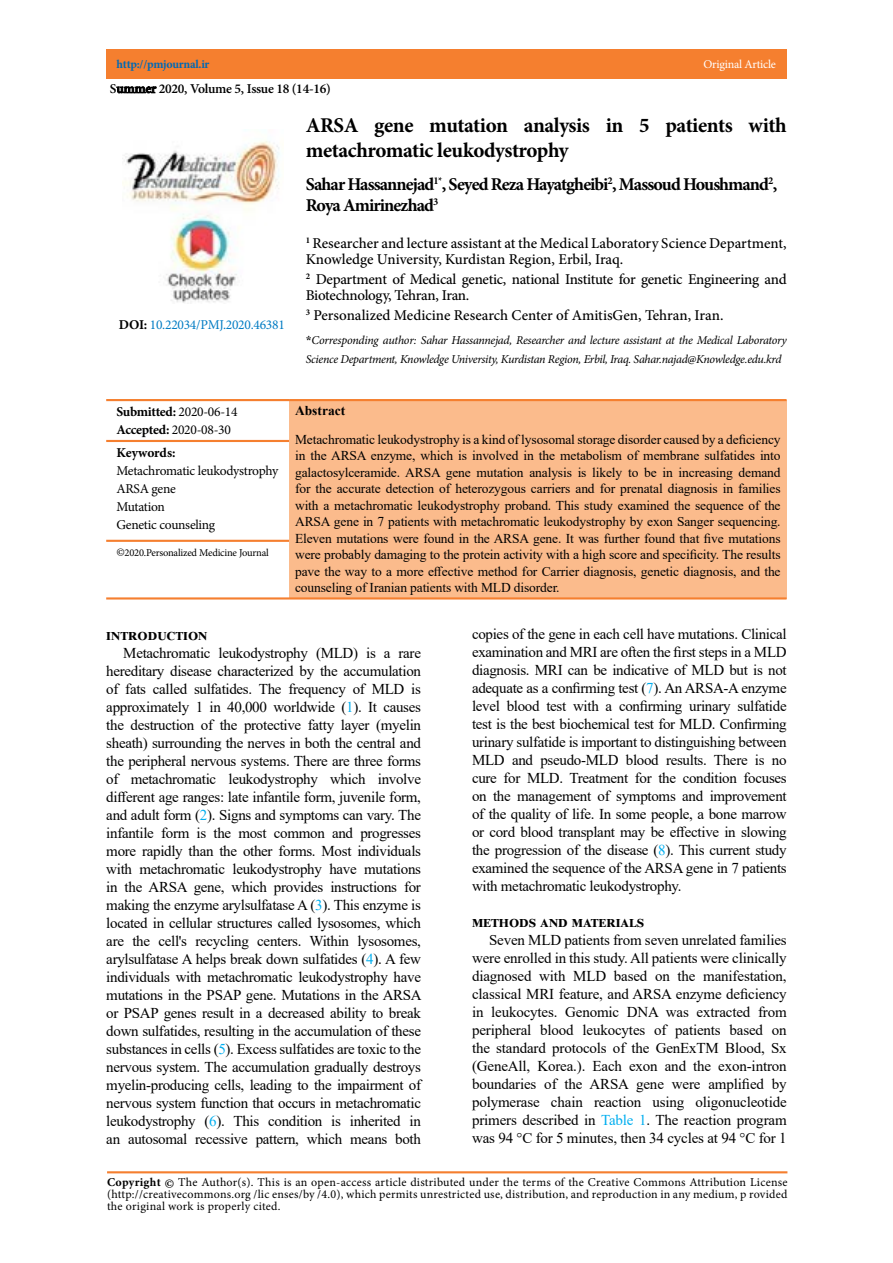
<style>
.page{position:relative;width:893px;height:1263px;background:#fff}
.page>*{position:absolute;margin:0;border:0;box-sizing:border-box;transform-origin:0 0}
.t1{font:700 21px/25.2px "Minion Pro";letter-spacing:-.02em;color:#000}
.t2{font:700 18px/21px "Minion Pro";letter-spacing:-.05em;color:#000}
.t3{font:700 16.5px "Times New Roman";letter-spacing:.025em;color:#000}
.t4{font:15px/18px "Times New Roman";letter-spacing:-.02em;color:#000;text-align:justify}
.t5{font:500 15px/15.8px "Minion Pro";letter-spacing:-.01em;color:#000}
.t6{font:13.5px/16.5px "Times New Roman";letter-spacing:-.01em;color:#000;text-align:justify}
.t7{font:13.5px/18px "Minion Pro";letter-spacing:-.02em;color:#000}
.t8{font:600 13.5px "Minion Pro";letter-spacing:-.02em;color:#000}
.t9{font:13.5px "Minion Pro";letter-spacing:-.02em;color:#007bc3}
.t10{font:700 13.5px "Minion Pro";letter-spacing:-.005em;color:#000}
.t11{font:700 13.5px "Times New Roman";color:#000}
.t12{font:12px/12px "Minion Pro";letter-spacing:.015em;color:#000;text-align:justify}
.t13{font:italic 12px/19.5px "Minion Pro";letter-spacing:-.025em;color:#000}
.t14{font:700 12px "Minion Pro";letter-spacing:-.02em;color:#0069b5}
.t15{font:12px "Minion Pro";letter-spacing:-.02em;color:#fff}
.t16{font:10.5px "Minion Pro";letter-spacing:-.02em;color:#000}
.s1{font-weight:700;color:#000}
.s2{font-family:"Times New Roman";font-weight:700;font-style:normal}
.s3{font-weight:700}
.s4{font-size:12px}
.s5{color:#00aeef}
.s6{font-weight:700;font-size:13.5px}
</style>
<div class="page">
<div style="left:106px;top:50px;width:681px;height:29px;background:#f57f2f"></div>
<hr style="left:107px;top:1171px;width:680px;height:2px;background:#f57f2f">
<div style="left:289px;top:400px;width:498px;height:198px;background:#fbbb8c"></div>
<hr style="left:106px;top:399px;width:183px;height:2px;background:#f57f2f">
<hr style="left:106px;top:440px;width:183px;height:2px;background:#f57f2f">
<hr style="left:106px;top:540px;width:183px;height:2px;background:#f57f2f">
<hr style="left:106px;top:597px;width:183px;height:2px;background:#f57f2f">
<hr style="left:289px;top:597px;width:498px;height:2px;background:#f57f2f">
<hr style="left:289px;top:399px;width:498px;height:2px;background:#f57f2f">
<img style="left:123px;top:141px;width:157px;height:162px">
<p class="t14" style="left:117px;top:55px;width:94px">http://pmjournal.ir</p>
<p class="t8" style="left:110px;top:79px;width:222px">Summer 2020, Volume 5, Issue 18 (14-16)</p>
<p class="t15" style="left:703px;top:56px;width:74px">Original Article</p>
<p class="t9" style="left:119px;top:316px;width:167px"><span class="s1">DOI:</span> 10.22034/PMJ.2020.46381</p>
<h1 class="t1" style="left:306px;top:112px;width:482px">ARSA gene mutation analysis in 5 patients with metachromatic leukodystrophy</h1>
<p class="t2" style="left:306px;top:174px;width:473px">Sahar Hassannejad<sup>1*</sup>, Seyed Reza Hayatgheibi<sup>2</sup>, Massoud Houshmand<sup>2</sup>,<br>Roya Amirinezhad<sup>3</sup></p>
<p class="t5" style="left:306px;top:236px;width:482px"><sup>1</sup> Researcher and lecture assistant at the Medical Laboratory Science Department,<br>Knowledge University, Kurdistan Region, Erbil, Iraq.</p>
<p class="t5" style="left:306px;top:271px;width:482px"><sup>2</sup> Department of Medical genetic, national Institute for genetic Engineering and<br>Biotechnology, Tehran, Iran.</p>
<p class="t5" style="left:306px;top:307px;width:419px"><sup>3</sup> Personalized Medicine Research Center of AmitisGen, Tehran, Iran.</p>
<p class="t13" style="left:306px;top:330px;width:482px"><span class="s2">*</span>Corresponding author: Sahar Hassannejad, Researcher and lecture assistant at the Medical Laboratory<br>Science Department, Knowledge University, Kurdistan Region, Erbil, Iraq. Sahar.najad@Knowledge.edu.krd</p>
<p class="t7" style="left:116px;top:403px;width:123px"><span class="s3">Submitted:</span> 2020-06-14<br><span class="s3">Accepted:</span> 2020-08-30</p>
<p class="t11" style="left:295px;top:401px;width:52px">Abstract</p>
<p class="t6" style="left:295px;top:431px;width:487px">Metachromatic leukodystrophy is a kind of lysosomal storage disorder caused by a deficiency in the ARSA enzyme, which is involved in the metabolism of membrane sulfatides into galactosylceramide. ARSA gene mutation analysis is likely to be in increasing demand for the accurate detection of heterozygous carriers and for prenatal diagnosis in families with a metachromatic leukodystrophy proband. This study examined the sequence of the ARSA gene in 7 patients with metachromatic leukodystrophy by exon Sanger sequencing.<br>Eleven mutations were found in the ARSA gene. It was further found that five mutations were probably damaging to the protein activity with a high score and specificity. The results pave the way to a more effective method for Carrier diagnosis, genetic diagnosis, and the counseling of Iranian patients with MLD disorder.</p>
<p class="t10" style="left:116px;top:443px;width:61px">Keywords:</p>
<p class="t7" style="left:116px;top:461px;width:163px">Metachromatic leukodystrophy<br>ARSA gene<br>Mutation<br>Genetic counseling</p>
<p class="t16" style="left:116px;top:545px;width:154px"><span class="s4">©</span>2020.Personalized Medicine Journal</p>
<p class="t3" style="left:106px;top:622px;width:103px">Introduction</p>
<p class="t4" style="left:106px;top:643px;width:317px;text-indent:17px">Metachromatic leukodystrophy (MLD) is a rare hereditary disease characterized by the accumulation of fats called sulfatides. The frequency of MLD is approximately 1 in 40,000 worldwide (<span class="s5">1</span>). It causes the destruction of the protective fatty layer (myelin sheath) surrounding the nerves in both the central and the peripheral nervous systems. There are three forms of metachromatic leukodystrophy which involve different age ranges: late infantile form, juvenile form, and adult form (<span class="s5">2</span>). Signs and symptoms can vary. The infantile form is the most common and progresses more rapidly than the other forms. Most individuals with metachromatic leukodystrophy have mutations in the ARSA gene, which provides instructions for making the enzyme arylsulfatase A (<span class="s5">3</span>). This enzyme is located in cellular structures called lysosomes, which are the cell's recycling centers. Within lysosomes, arylsulfatase A helps break down sulfatides (<span class="s5">4</span>). A few individuals with metachromatic leukodystrophy have mutations in the PSAP gene. Mutations in the ARSA or PSAP genes result in a decreased ability to break down sulfatides, resulting in the accumulation of these substances in cells (<span class="s5">5</span>). Excess sulfatides are toxic to the nervous system. The accumulation gradually destroys myelin-producing cells, leading to the impairment of nervous system function that occurs in metachromatic leukodystrophy (<span class="s5">6</span>). This condition is inherited in an autosomal recessive pattern, which means both</p>
<p class="t4" style="left:472px;top:624px;width:316px">copies of the gene in each cell have mutations. Clinical examination and MRI are often the first steps in a MLD diagnosis. MRI can be indicative of MLD but is not adequate as a confirming test (<span class="s5">7</span>). An ARSA-A enzyme level blood test with a confirming urinary sulfatide test is the best biochemical test for MLD. Confirming urinary sulfatide is important to distinguishing between MLD and pseudo-MLD blood results. There is no cure for MLD. Treatment for the condition focuses on the management of symptoms and improvement of the quality of life. In some people, a bone marrow or cord blood transplant may be effective in slowing the progression of the disease (<span class="s5">8</span>). This current study examined the sequence of the ARSA gene in 7 patients with metachromatic leukodystrophy.</p>
<p class="t3" style="left:472px;top:909px;width:174px">Methods and materials</p>
<p class="t4" style="left:472px;top:930px;width:316px;text-indent:17px">Seven MLD patients from seven unrelated families were enrolled in this study. All patients were clinically diagnosed with MLD based on the manifestation, classical MRI feature, and ARSA enzyme deficiency in leukocytes. Genomic DNA was extracted from peripheral blood leukocytes of patients based on the standard protocols of the GenExTM Blood, Sx (GeneAll, Korea.). Each exon and the exon-intron boundaries of the ARSA gene were amplified by polymerase chain reaction using oligonucleotide primers described in <span class="s5">Table 1</span>. The reaction program was 94 °C for 5 minutes, then 34 cycles at 94 °C for 1</p>
<p class="t12" style="left:107px;top:1177px;width:682px"><span class="s3">Copyright</span> <span class="s6">©</span> The Author(s). This is an open-access article distributed under the terms of the Creative Commons Attribution License (http://creativecommons.org /lic enses/by /4.0), which permits unrestricted use, distribution, and reproduction in any medium, p rovided the original work is properly cited.</p>
</div>
